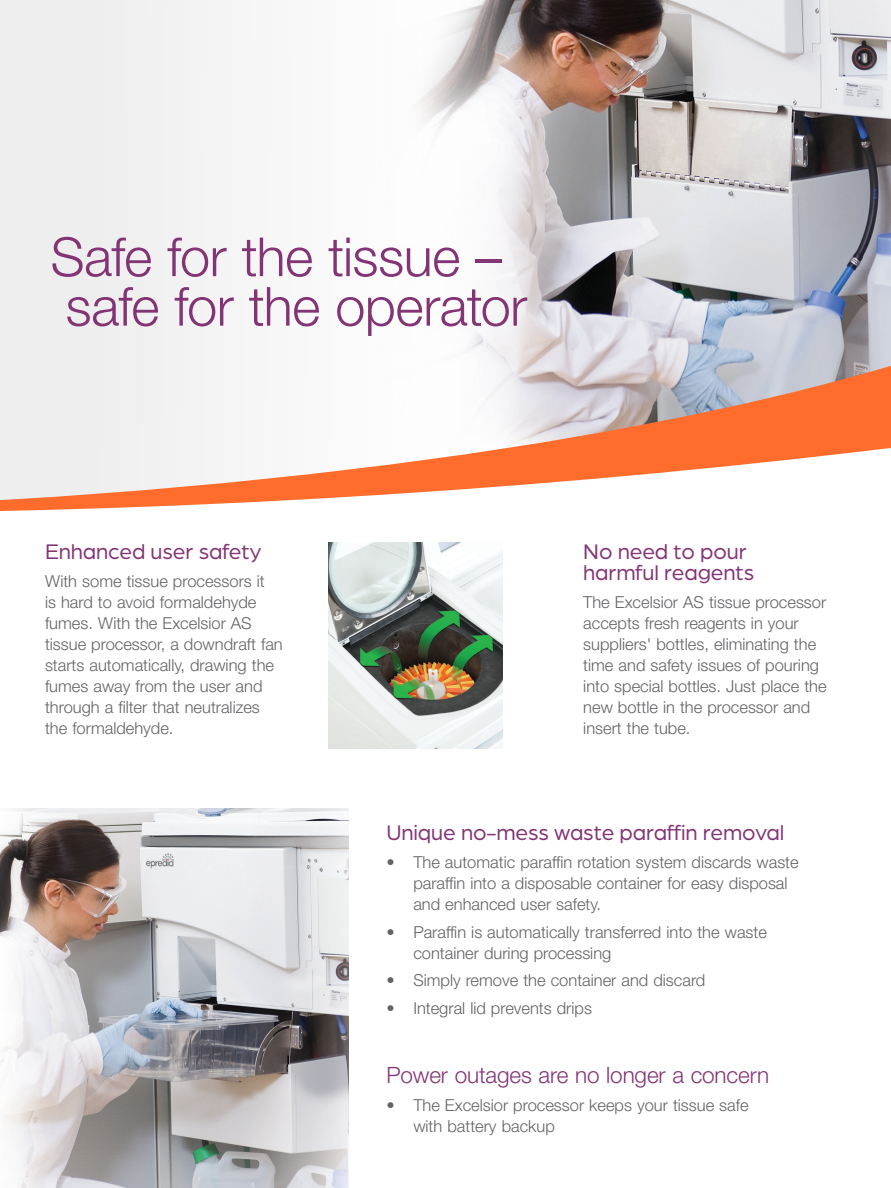
<style>
.page{position:relative;width:891px;height:1188px;background:#fff}
.page>*{position:absolute;margin:0;border:0;box-sizing:border-box;transform-origin:0 0}
.t1{font:300 54px/49.5px "Helvetica Neue LT Std";letter-spacing:-.01em;color:#833475}
.t2{font:22.5px/21px "Arboria";letter-spacing:-.005em;color:#833475}
.t3{font:300 22.5px "Helvetica Neue LT Std";letter-spacing:-.005em;color:#833475}
.t4{font:300 16.5px/21px "Helvetica Neue LT Std";color:#636366}
</style>
<div class="page">
<div style="left:0;top:0;width:229px;height:366px;background:#efeff0"></div>
<img style="left:419px;top:0;width:472px;height:366px">
<img style="left:0;top:808px;width:348px;height:380px">
<img style="left:329px;top:543px;width:173px;height:205px">
<svg style="left:0;top:366px;width:891px;height:145px"></svg>
<h1 class="t1" style="left:51px;top:231px;width:478px">Safe for the tissue – safe for the operator</h1>
<h2 class="t2" style="left:45px;top:540px;width:218px">Enhanced user safety</h2>
<p class="t4" style="left:45px;top:570px;width:239px">With some tissue processors it<br>is hard to avoid formaldehyde fumes. With the Excelsior AS tissue processor, a downdraft fan starts automatically, drawing the fumes away from the user and through a filter that neutralizes the formaldehyde.</p>
<h2 class="t2" style="left:583px;top:540px;width:172px">No need to pour harmful reagents</h2>
<p class="t4" style="left:583px;top:591px;width:245px">The Excelsior AS tissue processor accepts fresh reagents in your suppliers' bottles, eliminating the time and safety issues of pouring into special bottles. Just place the new bottle in the processor and insert the tube.</p>
<h2 class="t2" style="left:386px;top:821px;width:400px">Unique no-mess waste paraffin removal</h2>
<p class="t4" style="left:413px;top:851px;width:387px;text-indent:-27px">• The automatic paraffin rotation system discards waste paraffin into a disposable container for easy disposal and enhanced user safety.</p>
<p class="t4" style="left:413px;top:921px;width:355px;text-indent:-27px">• Paraffin is automatically transferred into the waste container during processing</p>
<p class="t4" style="left:386px;top:970px;width:321px">• Simply remove the container and discard</p>
<p class="t4" style="left:386px;top:997px;width:207px">• Integral lid prevents drips</p>
<h2 class="t3" style="left:386px;top:1061px;width:384px">Power outages are no longer a concern</h2>
<p class="t4" style="left:413px;top:1094px;width:337px;text-indent:-27px">• The Excelsior processor keeps your tissue safe with battery backup</p>
</div>
